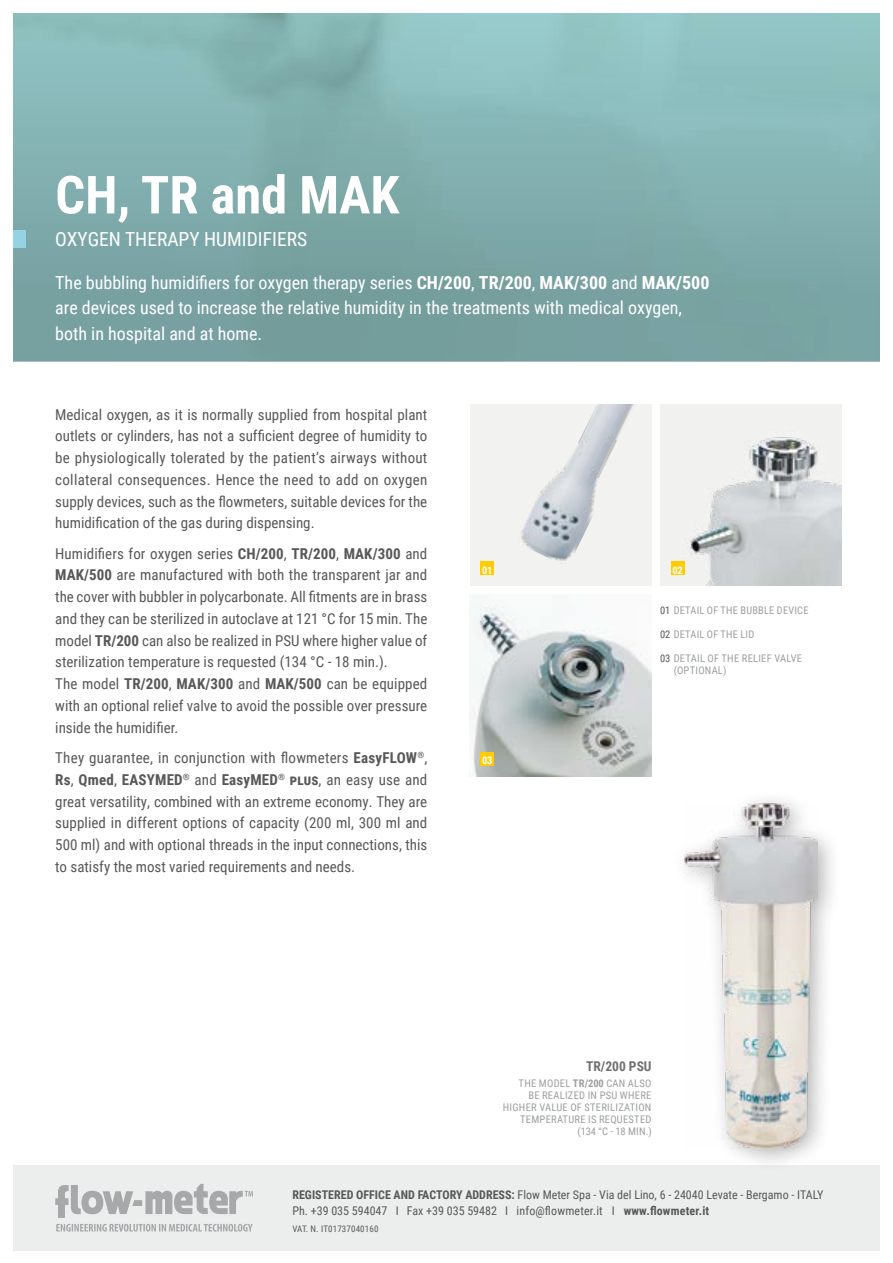
<style>
.page{position:relative;width:893px;height:1263px;background:#fff}
.page>*{position:absolute;margin:0;border:0;box-sizing:border-box;transform-origin:0 0}
.t1{font:700 52.5px "Roboto Condensed";color:#fff}
.t2{font:19.5px "Roboto Condensed";color:#fff}
.t3{font:18px/25.5px "Roboto Condensed";color:#fff}
.t4{font:15px/21.8px "Roboto Condensed";color:#58585a;text-align:justify}
.t5{font:700 13.5px "Roboto Condensed";color:#707172}
.t6{font:12px/16.5px "Roboto Condensed";color:#58585a}
.t7{font:10.5px/12px "Roboto Condensed";letter-spacing:.025em;color:#9c9e9f}
.t8{font:700 10.5px "Roboto Condensed";color:#fff}
.t9{font:9px "Roboto Condensed";letter-spacing:.015em;color:#58585a}
.s1{font-weight:700}
.s2{color:#58585a}
</style>
<div class="page">
<div style="left:13px;top:1165px;width:867px;height:85px;background:#eceded"></div>
<svg style="left:55px;top:1184px;width:198px;height:34px"></svg>
<svg style="left:56px;top:1224px;width:197px;height:7px"></svg>
<div style="left:0;top:0;width:893px;height:361px;background:linear-gradient(to bottom,#92c5c4,#739b9b)"></div>
<div style="left:470px;top:404px;width:182px;height:182px;background:#f2f2f0"></div>
<img style="left:521px;top:404px;width:113px;height:157px">
<img style="left:660px;top:404px;width:182px;height:182px">
<img style="left:470px;top:603px;width:182px;height:173px">
<div style="left:480px;top:561px;width:14px;height:14px;background:#fecc00"></div>
<div style="left:671px;top:561px;width:13px;height:14px;background:#fecc00"></div>
<div style="left:480px;top:752px;width:14px;height:13px;background:#fecc00"></div>
<div style="left:670px;top:789px;width:171px;height:384px;background:#000;opacity:.3"></div>
<img style="left:684px;top:804px;width:134px;height:345px">
<div style="left:0;top:230px;width:26px;height:17px;background:#96d3e2"></div>
<div style="left:0;top:0;width:13px;height:1263px;background:#fff"></div>
<div style="left:0;top:0;width:893px;height:13px;background:#fff"></div>
<div style="left:880px;top:0;width:13px;height:1263px;background:#fff"></div>
<h1 class="t1" style="left:55px;top:158px;width:346px">CH, TR and MAK</h1>
<h2 class="t2" style="left:55px;top:225px;width:253px">OXYGEN THERAPY HUMIDIFIERS</h2>
<p class="t3" style="left:55px;top:269px;width:656px">The bubbling humidifiers for oxygen therapy series <span class="s1">CH/200</span>, <span class="s1">TR/200</span>, <span class="s1">MAK/300</span> and <span class="s1">MAK/500 </span>are devices used to increase the relative humidity in the treatments with medical oxygen, both in hospital and at home.</p>
<p class="t4" style="left:55px;top:403px;width:374px">Medical oxygen, as it is normally supplied from hospital plant outlets or cylinders, has not a sufficient degree of humidity to be physiologically tolerated by the patient’s airways without collateral consequences. Hence the need to add on oxygen supply devices, such as the flowmeters, suitable devices for the humidification of the gas during dispensing.</p>
<p class="t4" style="left:55px;top:542px;width:374px;text-align:left">Humidifiers for oxygen series <span class="s1">CH/200</span>, <span class="s1">TR/200</span>, <span class="s1">MAK/300</span> and <span class="s1">MAK/500</span> are manufactured with both the transparent jar and the cover with bubbler in polycarbonate. All fitments are in brass and they can be sterilized in autoclave at 121 °C for 15 min. The model <span class="s1">TR/200</span> can also be realized in PSU where higher value of sterilization temperature is requested (134 °C - 18 min.).<br>The model <span class="s1">TR/200</span>, <span class="s1">MAK/300</span> and <span class="s1">MAK/500</span> can be equipped with an optional relief valve to avoid the possible over pressure inside the humidifier.</p>
<p class="t4" style="left:55px;top:746px;width:374px">They guarantee, in conjunction with flowmeters <span class="s1">EasyFLOW</span><sup>®</sup>, <span class="s1">Rs</span>, <span class="s1">Qmed</span>, <span class="s1">EASYMED</span><sup>®</sup> and <span class="s1">EasyMED</span><sup>®</sup> <span class="s1">plus</span>, an easy use and great versatility, combined with an extreme economy. They are supplied in different options of capacity (200 ml, 300 ml and 500 ml) and with optional threads in the input connections, this to satisfy the most varied requirements and needs.</p>
<p class="t8" style="left:482px;top:563px;width:12px">01</p>
<p class="t8" style="left:672px;top:563px;width:12px">02</p>
<p class="t8" style="left:482px;top:753px;width:12px">03</p>
<p class="t7" style="left:660px;top:604px;width:150px"><span class="s2">01</span> DETAIL OF THE BUBBLE DEVICE</p>
<p class="t7" style="left:660px;top:628px;width:96px"><span class="s2">02</span> DETAIL OF THE LID</p>
<p class="t7" style="left:674px;top:652px;width:130px;text-indent:-14px"><span class="s2">03</span> DETAIL OF THE RELIEF VALVE (OPTIONAL)</p>
<p class="t5" style="left:586px;top:1057px;width:67px">TR/200 PSU</p>
<p class="t7" style="left:503px;top:1077px;width:150px;text-align:right">THE MODEL <span class="s1">TR/200</span> CAN ALSO<br>BE REALIZED IN PSU WHERE<br>HIGHER VALUE OF STERILIZATION<br>TEMPERATURE IS REQUESTED (134 °C - 18 MIN.)</p>
<p class="t6" style="left:292px;top:1185px;width:532px"><span class="s1">REGISTERED OFFICE AND FACTORY ADDRESS:</span> Flow Meter Spa - Via del Lino, 6 - 24040 Levate - Bergamo - ITALY<br>Ph. +39 035 594047 I Fax +39 035 59482 I info@flowmeter.it I <span class="s1">www.flowmeter.it</span></p>
<p class="t9" style="left:292px;top:1222px;width:88px">VAT. N. IT01737040160</p>
</div>
